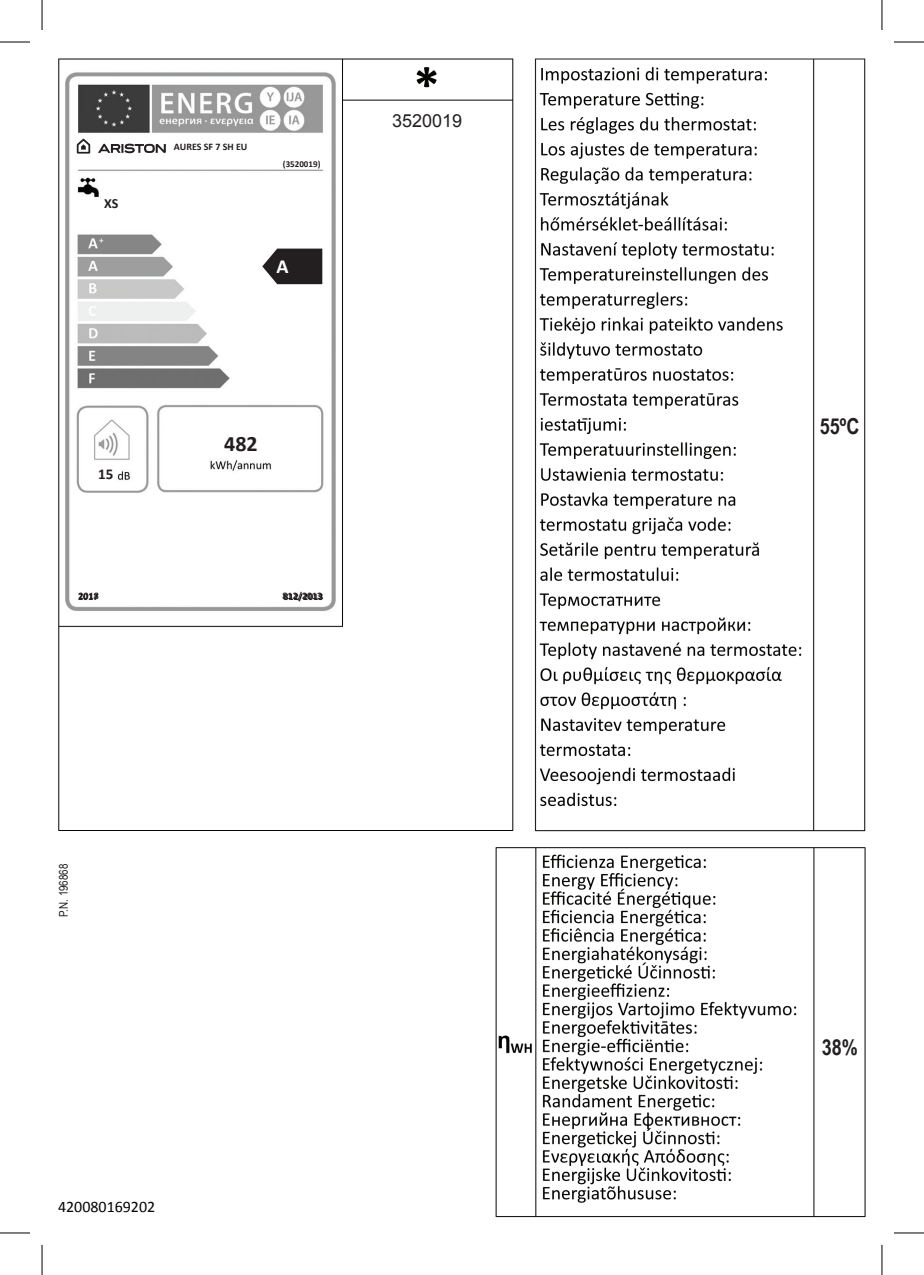
<style>
.page{position:relative;width:924px;height:1275px;background:#fff}
.page>*{position:absolute;margin:0;border:0;box-sizing:border-box;transform-origin:0 0}
.t1{font:700 24px "Calibri";color:#040503}
.t2{font:700 22px "Arial Narrow";color:#231f20}
.t3{font:700 22px "Calibri";color:#231f20}
.t4{font:700 20px "Calibri";color:#040503}
.t5{font:700 20px "Calibri";color:#fff}
.t6{font:18px "Arial";color:#231f20}
.t7{font:700 18px "Calibri";color:#040503}
.t8{font:16px "Calibri";color:#040503}
.t9{font:700 16px "Calibri";color:#040503}
.t10{font:700 15px "Calibri";color:#231f20}
.t11{font:700 14px "Calibri";color:#040503}
.t12{font:700 14px "Calibri";color:#231f20}
.t13{font:12px "Arial Narrow";color:#231f20}
.t14{font:700 10px "Calibri";color:#231f20}
.t15{font:700 9px "Calibri";color:#231f20}
</style>
<div class="page">
<img style="left:58px;top:58px;width:808px;height:1160px">
<img style="left:65px;top:66px;width:275px;height:551px">
<svg style="left:77px;top:139px;width:89px;height:15px"></svg>
<svg style="left:262px;top:249px;width:60px;height:35px;background:#3e3b3c"></svg>
<hr style="left:0;top:42px;width:30px;height:1px;background:#000">
<hr style="left:893px;top:42px;width:30px;height:1px;background:#000">
<hr style="left:0;top:1232px;width:30px;height:1px;background:#000">
<hr style="left:893px;top:1232px;width:30px;height:1px;background:#000">
<hr style="left:42px;top:0;width:1px;height:30px;background:#000">
<hr style="left:42px;top:1245px;width:1px;height:30px;background:#000">
<hr style="left:881px;top:0;width:1px;height:30px;background:#000">
<hr style="left:881px;top:1245px;width:1px;height:30px;background:#000">
<h3 class="t9" style="left:100px;top:193px;width:27px">XXS</h3>
<h3 class="t12" style="left:104px;top:195px;width:16px">XS</h3>
<p class="t14" style="left:174px;top:141px;width:75px">AURES SF 7 SH EU</p>
<p class="t15" style="left:283px;top:158px;width:39px">)3520019(</p>
<h3 class="t5" style="left:276px;top:253px;width:14px">A</h3>
<h3 class="t10" style="left:98px;top:465px;width:17px">15</h3>
<h3 class="t11" style="left:94px;top:472px;width:16px">15</h3>
<p class="t14" style="left:78px;top:589px;width:22px">2018</p>
<h1 class="t1" style="left:223px;top:426px;width:38px">558</h1>
<h2 class="t3" style="left:224px;top:430px;width:35px">482</h2>
<p class="t14" style="left:282px;top:589px;width:41px">812/2013</p>
<h3 class="t7" style="left:401px;top:103px;width:48px">PERLA</h3>
<h3 class="t6" style="left:392px;top:109px;width:72px">3520019</h3>
<p class="t13" style="left:57px;top:917px;width:55px;rotate:-90deg">.N.P 196868</p>
<h3 class="t8" style="left:58px;top:1197px;width:99px">420080169202</h3>
<h2 class="t2" style="left:819px;top:413px;width:41px">55ºC</h2>
<h3 class="t4" style="left:818px;top:413px;width:44px">45 C°</h3>
<h2 class="t2" style="left:821px;top:1034px;width:38px">38%</h2>
<h3 class="t4" style="left:822px;top:1033px;width:36px">33%</h3>
</div>
